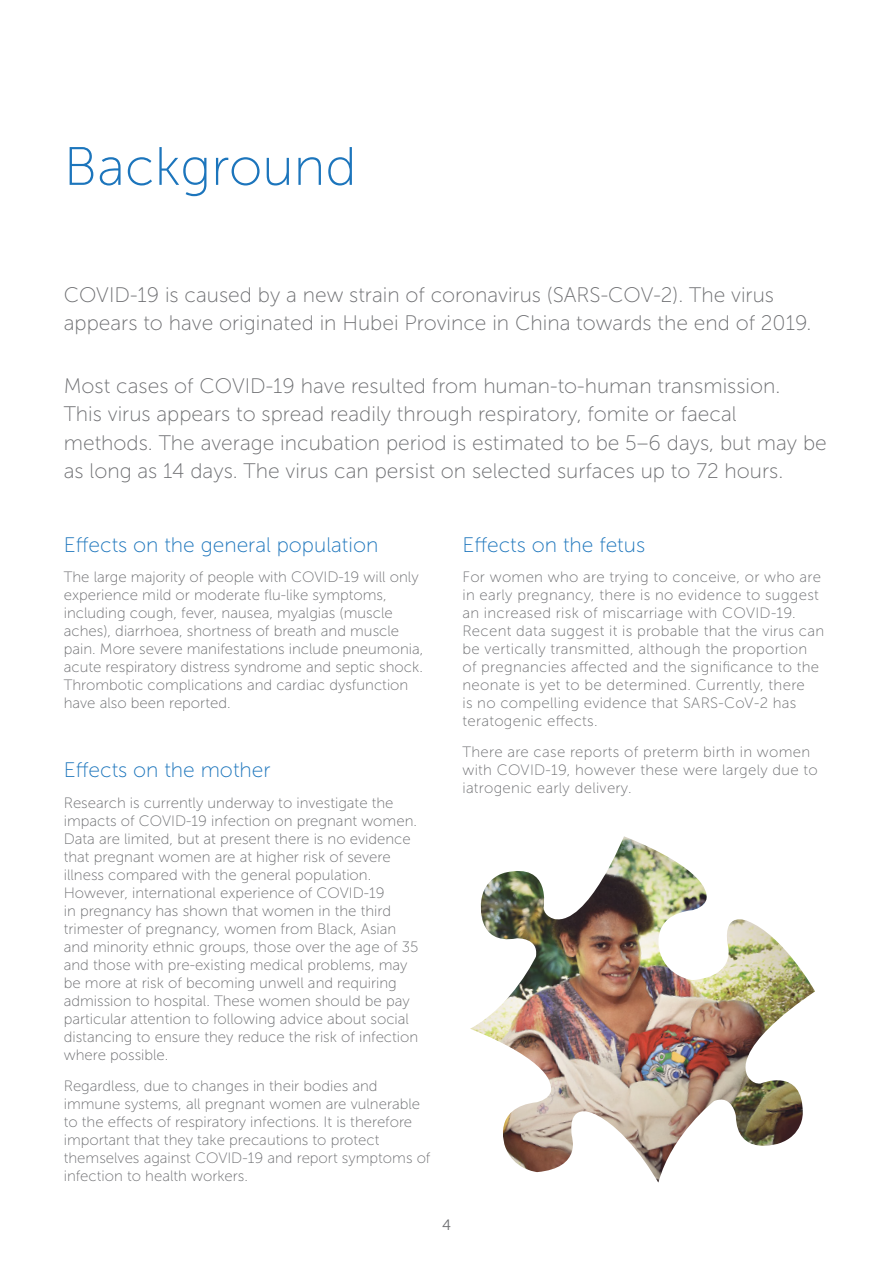
<style>
.page{position:relative;width:893px;height:1263px;background:#fff}
.page>*{position:absolute;margin:0;border:0;box-sizing:border-box;transform-origin:0 0}
.t1{font:54px "Museo Sans 100";color:#1c75bc}
.t2{font:21px/28.5px "Museo Sans 100";color:#6d6e71}
.t3{font:21px "Museo Sans 100";color:#1c75bc}
.t4{font:15px/18px "Museo Sans 100";color:#6d6e71}
.t5{font:15px/18px "Museo Sans 100";letter-spacing:.02em;color:#6d6e71}
.t6{font:15px "Museo Sans 300";color:#6d6e71}
</style>
<div class="page">
<img style="left:470px;top:836px;width:345px;height:346px">
<h1 class="t1" style="left:64px;top:138px;width:294px">Background</h1>
<h2 class="t2" style="left:64px;top:280px;width:749px">COVID-19 is caused by a new strain of coronavirus (SARS-COV-2). The virus appears to have originated in Hubei Province in China towards the end of 2019.</h2>
<p class="t2" style="left:64px;top:371px;width:764px">Most cases of COVID-19 have resulted from human-to-human transmission.<br>This virus appears to spread readily through respiratory, fomite or faecal methods. The average incubation period is estimated to be 5–6 days, but may be as long as 14 days. The virus can persist on selected surfaces up to 72 hours.</p>
<h2 class="t3" style="left:64px;top:533px;width:316px">Effects on the general population</h2>
<p class="t4" style="left:64px;top:568px;width:361px">The large majority of people with COVID-19 will only experience mild or moderate flu-like symptoms, including cough, fever, nausea, myalgias (muscle aches), diarrhoea, shortness of breath and muscle pain. More severe manifestations include pneumonia, acute respiratory distress syndrome and septic shock.<br>Thrombotic complications and cardiac dysfunction have also been reported.</p>
<h2 class="t3" style="left:64px;top:759px;width:208px">Effects on the mother</h2>
<p class="t4" style="left:64px;top:794px;width:356px">Research is currently underway to investigate the impacts of COVID-19 infection on pregnant women.<br>Data are limited, but at present there is no evidence that pregnant women are at higher risk of severe illness compared with the general population.<br>However, international experience of COVID-19<br>in pregnancy has shown that women in the third trimester of pregnancy, women from Black, Asian and minority ethnic groups, those over the age of 35 and those with pre-existing medical problems, may be more at risk of becoming unwell and requiring admission to hospital. These women should be pay particular attention to following advice about social distancing to ensure they reduce the risk of infection where possible.</p>
<p class="t4" style="left:64px;top:1076px;width:368px">Regardless, due to changes in their bodies and immune systems, all pregnant women are vulnerable to the effects of respiratory infections. It is therefore important that they take precautions to protect themselves against COVID-19 and report symptoms of infection to health workers.</p>
<h2 class="t3" style="left:462px;top:533px;width:184px">Effects on the fetus</h2>
<p class="t5" style="left:462px;top:568px;width:363px">For women who are trying to conceive, or who are in early pregnancy, there is no evidence to suggest an increased risk of miscarriage with COVID-19.<br>Recent data suggest it is probable that the virus can be vertically transmitted, although the proportion of pregnancies affected and the significance to the neonate is yet to be determined. Currently, there<br>is no compelling evidence that SARS-CoV-2 has teratogenic effects.</p>
<p class="t5" style="left:462px;top:743px;width:357px">There are case reports of preterm birth in women with COVID-19, however these were largely due to iatrogenic early delivery.</p>
<p class="t6" style="left:442px;top:1216px;width:10px">4</p>
</div>
